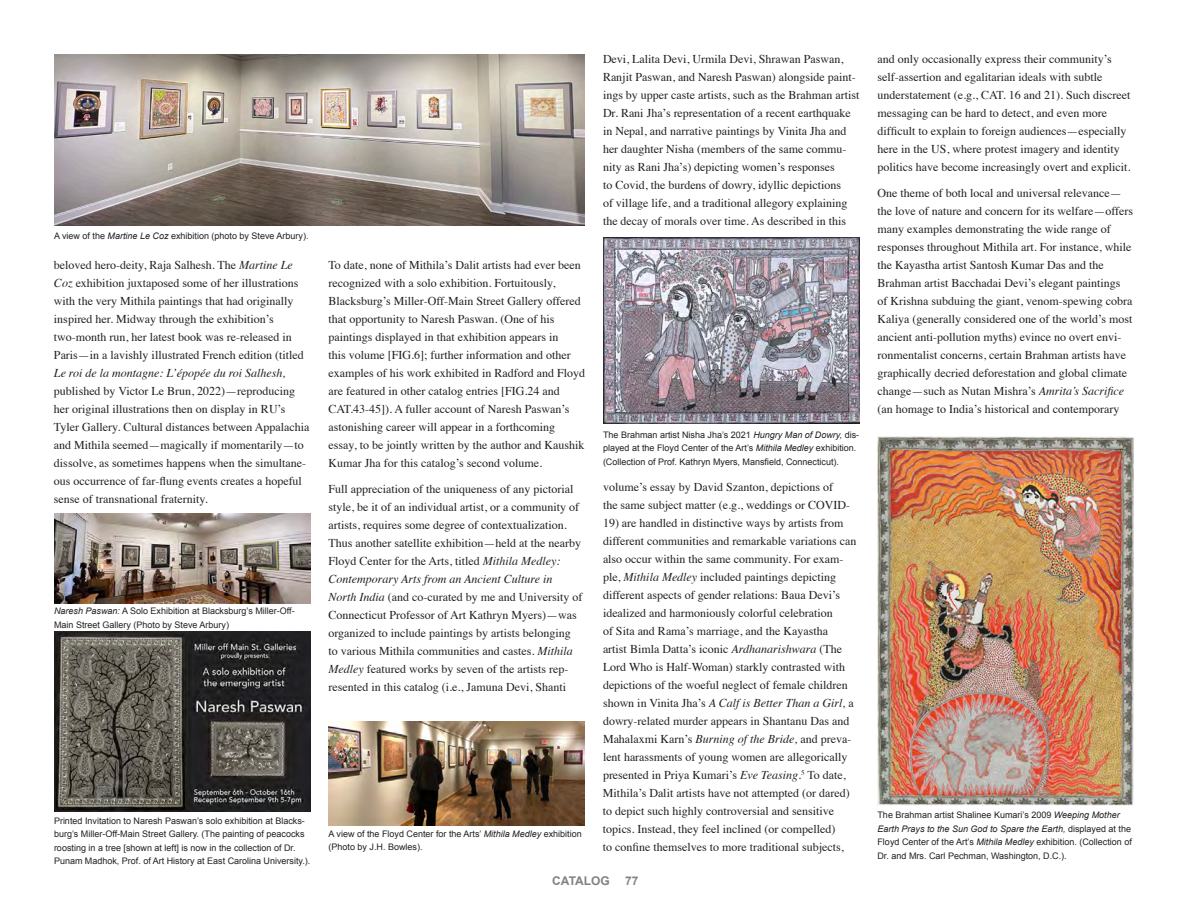
<style>
.page{position:relative;width:1188px;height:918px;background:#fff}
.page>*{position:absolute;margin:0;border:0;box-sizing:border-box;transform-origin:0 0}
.t1{font:12px/18px "Times";color:#231f20}
.t2{font:700 12px "Arial";color:#808285}
.t3{font:9px/13.5px "Arial";color:#231f20}
.s1{font-style:italic}
</style>
<div class="page">
<img style="left:54px;top:513px;width:256px;height:90px">
<img style="left:54px;top:632px;width:256px;height:180px">
<img style="left:328px;top:722px;width:257px;height:103px">
<img style="left:54px;top:54px;width:531px;height:172px">
<img style="left:878px;top:436px;width:256px;height:369px">
<img style="left:603px;top:238px;width:257px;height:186px">
<p class="t3" style="left:54px;top:229px;width:256px">A view of the <span class="s1">Martine Le Coz</span> exhibition (photo by Steve Arbury).</p>
<p class="t1" style="left:54px;top:255px;width:257px">beloved hero-deity, Raja Salhesh. The <span class="s1">Martine Le Coz</span> exhibition juxtaposed some of her illustrations with the very Mithila paintings that had originally inspired her. Midway through the exhibition’s two-month run, her latest book was re-released in Paris—in a lavishly illustrated French edition (titled <span class="s1">Le roi de la montagne: L’épopée du roi Salhesh, </span>published by Victor Le Brun, 2022)—reproducing her original illustrations then on display in RU’s Tyler Gallery. Cultural distances between Appalachia and Mithila seemed—magically if momentarily—to dissolve, as sometimes happens when the simultane&shy;ous occurrence of far-flung events creates a hopeful sense of transnational fraternity.</p>
<p class="t3" style="left:54px;top:604px;width:242px"><span class="s1">Naresh Paswan:</span> A Solo Exhibition at Blacksburg’s Miller-Off-<br>Main Street Gallery (Photo by Steve Arbury)</p>
<p class="t3" style="left:54px;top:814px;width:258px">Printed Invitation to Naresh Paswan’s solo exhibition at Blacks&shy;burg’s Miller-Off-Main Street Gallery. (The painting of peacocks roosting in a tree [shown at left] is now in the collection of Dr.<br>Punam Madhok, Prof. of Art History at East Carolina University.).</p>
<p class="t1" style="left:328px;top:255px;width:258px">To date, none of Mithila’s Dalit artists had ever been recognized with a solo exhibition. Fortuitously, Blacksburg’s Miller-Off-Main Street Gallery offered that opportunity to Naresh Paswan. (One of his paintings displayed in that exhibition appears in<br>this volume [FIG.6]; further information and other examples of his work exhibited in Radford and Floyd are featured in other catalog entries [FIG.24 and CAT.43-45]). A fuller account of Naresh Paswan’s astonishing career will appear in a forthcoming essay, to be jointly written by the author and Kaushik Kumar Jha for this catalog’s second volume.</p>
<p class="t1" style="left:328px;top:479px;width:255px">Full appreciation of the uniqueness of any pictorial style, be it of an individual artist, or a community of artists, requires some degree of contextualization.<br>Thus another satellite exhibition—held at the nearby Floyd Center for the Arts, titled <span class="s1">Mithila Medley:<br>Contemporary Arts from an Ancient Culture in North India</span> (and co-curated by me and University of Connecticut Professor of Art Kathryn Myers)—was organized to include paintings by artists belonging to various Mithila communities and castes. <span class="s1">Mithila Medley</span> featured works by seven of the artists rep&shy;resented in this catalog (i.e., Jamuna Devi, Shanti</p>
<p class="t3" style="left:328px;top:827px;width:255px">A view of the Floyd Center for the Arts’ <span class="s1">Mithila Medley</span> exhibition (Photo by J.H. Bowles).</p>
<p class="t1" style="left:603px;top:49px;width:258px">Devi, Lalita Devi, Urmila Devi, Shrawan Paswan, Ranjit Paswan, and Naresh Paswan) alongside paint&shy;ings by upper caste artists, such as the Brahman artist Dr. Rani Jha’s representation of a recent earthquake in Nepal, and narrative paintings by Vinita Jha and her daughter Nisha (members of the same commu&shy;nity as Rani Jha’s) depicting women’s responses<br>to Covid, the burdens of dowry, idyllic depictions<br>of village life, and a traditional allegory explaining the decay of morals over time. As described in this</p>
<p class="t3" style="left:603px;top:428px;width:258px">The Brahman artist Nisha Jha’s 2021 <span class="s1">Hungry Man of Dowry,</span> dis&shy;played at the Floyd Center of the Art’s <span class="s1">Mithila Medley</span> exhibition. (Collection of Prof. Kathryn Myers, Mansfield, Connecticut).</p>
<p class="t1" style="left:603px;top:476px;width:249px">volume’s essay by David Szanton, depictions of the same subject matter (e.g., weddings or COVID-</p>
<p class="t1" style="left:603px;top:512px;width:255px">19) are handled in distinctive ways by artists from different communities and remarkable variations can also occur within the same community. For exam&shy;ple, <span class="s1">Mithila Medley</span> included paintings depicting different aspects of gender relations: Baua Devi’s idealized and harmoniously colorful celebration<br>of Sita and Rama’s marriage, and the Kayastha<br>artist Bimla Datta’s iconic <span class="s1">Ardhanarishwara</span> (The Lord Who is Half-Woman) starkly contrasted with depictions of the woeful neglect of female children shown in Vinita Jha’s <span class="s1">A Calf is Better Than a Girl,</span> a dowry-related murder appears in Shantanu Das and Mahalaxmi Karn’s <span class="s1">Burning of the Bride,</span> and preva&shy;lent harassments of young women are allegorically presented in Priya Kumari’s <span class="s1">Eve Teasing</span>.<sup>5</sup> To date, Mithila’s Dalit artists have not attempted (or dared) to depict such highly controversial and sensitive topics. Instead, they feel inclined (or compelled)<br>to confine themselves to more traditional subjects,</p>
<p class="t2" style="left:552px;top:873px;width:59px">CATALOG</p>
<p class="t2" style="left:625px;top:873px;width:15px">77</p>
<p class="t1" style="left:878px;top:49px;width:255px">and only occasionally express their community’s self-assertion and egalitarian ideals with subtle understatement (e.g., CAT. 16 and 21). Such discreet messaging can be hard to detect, and even more difficult to explain to foreign audiences—especially here in the US, where protest imagery and identity politics have become increasingly overt and explicit.</p>
<p class="t1" style="left:878px;top:182px;width:257px">One theme of both local and universal relevance— the love of nature and concern for its welfare—offers many examples demonstrating the wide range of responses throughout Mithila art. For instance, while the Kayastha artist Santosh Kumar Das and the Brahman artist Bacchadai Devi’s elegant paintings of Krishna subduing the giant, venom-spewing cobra Kaliya (generally considered one of the world’s most ancient anti-pollution myths) evince no overt envi&shy;ronmentalist concerns, certain Brahman artists have graphically decried deforestation and global climate change—such as Nutan Mishra’s <span class="s1">Amrita’s Sacrifice </span>(an homage to India’s historical and contemporary</p>
<p class="t3" style="left:878px;top:809px;width:256px">The Brahman artist Shalinee Kumari’s 2009 <span class="s1">Weeping Mother Earth Prays to the Sun God to Spare the Earth,</span> displayed at the Floyd Center of the Art’s <span class="s1">Mithila Medley</span> exhibition. (Collection of Dr. and Mrs. Carl Pechman, Washington, D.C.).</p>
</div>
